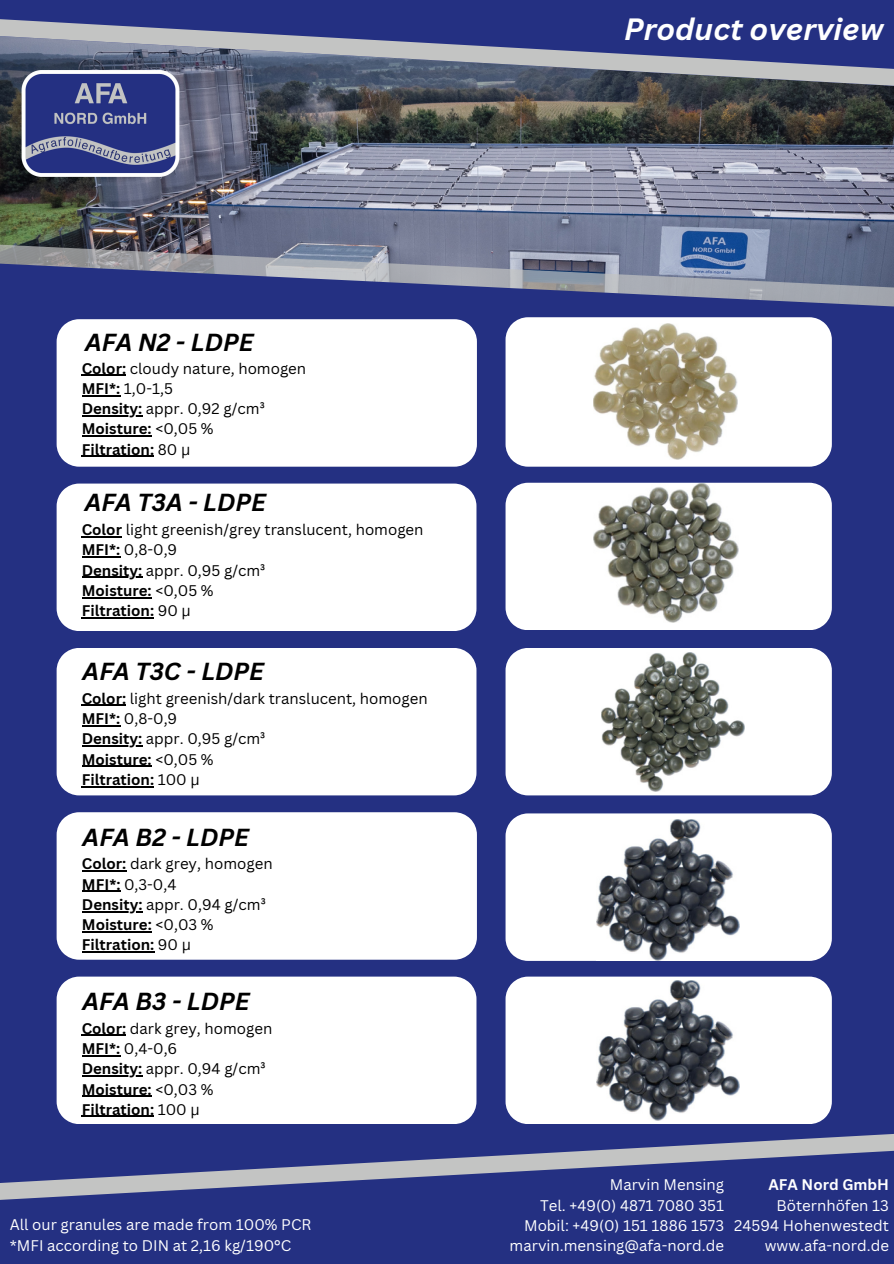
<style>
.page{position:relative;width:894px;height:1264px;background:#fff}
.page>*{position:absolute;margin:0;border:0;box-sizing:border-box;transform-origin:0 0}
.t1{font:italic 700 30px "Canva Sans";color:#fff}
.t2{font:italic 700 24px "Canva Sans";color:#000}
.t3{font:15px "Canva Sans";color:#000}
.t4{font:15px/20.2px "Canva Sans";color:#fff;text-align:right}
.t5{font:700 15px "Canva Sans";color:#000}
.t6{font:700 15px "Canva Sans";color:#fff}
.s1{font-weight:700}
.s2{font-weight:400}
</style>
<div class="page">
<div style="left:0;top:0;width:893px;height:1263px;background:#243082"></div>
<svg style="left:0;top:1134px;width:893px;height:66px"></svg>
<img style="left:0;top:87px;width:893px;height:157px">
<svg style="left:0;top:19px;width:893px;height:68px"></svg>
<svg style="left:0;top:244px;width:893px;height:18px;background:#757f95"></svg>
<svg style="left:0;top:262px;width:893px;height:113px"></svg>
<img style="left:18px;top:71px;width:167px;height:105px">
<div style="left:57px;top:319px;width:419px;height:147px;background:#fff"></div>
<div style="left:505px;top:317px;width:326px;height:149px;background:#fff"></div>
<img style="left:593px;top:323px;width:144px;height:136px">
<div style="left:505px;top:483px;width:326px;height:147px;background:#fff"></div>
<img style="left:593px;top:483px;width:145px;height:139px">
<div style="left:505px;top:648px;width:326px;height:147px;background:#fff"></div>
<img style="left:601px;top:652px;width:143px;height:139px">
<div style="left:505px;top:813px;width:326px;height:147px;background:#fff"></div>
<img style="left:596px;top:819px;width:143px;height:141px">
<div style="left:57px;top:812px;width:419px;height:147px;background:#fff"></div>
<div style="left:57px;top:976px;width:419px;height:148px;background:#fff"></div>
<div style="left:57px;top:648px;width:419px;height:147px;background:#fff"></div>
<div style="left:57px;top:483px;width:419px;height:148px;background:#fff"></div>
<div style="left:505px;top:976px;width:326px;height:148px;background:#fff"></div>
<img style="left:596px;top:980px;width:143px;height:140px">
<hr style="left:82px;top:870px;width:44px;height:1px;background:#000">
<hr style="left:82px;top:890px;width:38px;height:1px;background:#000">
<hr style="left:82px;top:911px;width:60px;height:1px;background:#000">
<hr style="left:82px;top:931px;width:70px;height:1px;background:#000">
<hr style="left:82px;top:951px;width:72px;height:1px;background:#000">
<hr style="left:82px;top:1034px;width:44px;height:1px;background:#000">
<hr style="left:82px;top:1055px;width:38px;height:1px;background:#000">
<hr style="left:82px;top:1075px;width:60px;height:1px;background:#000">
<hr style="left:82px;top:1095px;width:70px;height:1px;background:#000">
<hr style="left:82px;top:1115px;width:72px;height:1px;background:#000">
<hr style="left:82px;top:375px;width:44px;height:1px;background:#000">
<hr style="left:82px;top:395px;width:38px;height:1px;background:#000">
<hr style="left:82px;top:415px;width:60px;height:1px;background:#000">
<hr style="left:82px;top:435px;width:70px;height:2px;background:#000">
<hr style="left:82px;top:456px;width:72px;height:1px;background:#000">
<hr style="left:82px;top:705px;width:44px;height:1px;background:#000">
<hr style="left:82px;top:725px;width:38px;height:1px;background:#000">
<hr style="left:82px;top:745px;width:60px;height:1px;background:#000">
<hr style="left:82px;top:765px;width:70px;height:1px;background:#000">
<hr style="left:82px;top:786px;width:72px;height:1px;background:#000">
<hr style="left:82px;top:536px;width:40px;height:1px;background:#000">
<hr style="left:82px;top:556px;width:38px;height:1px;background:#000">
<hr style="left:82px;top:576px;width:60px;height:2px;background:#000">
<hr style="left:82px;top:597px;width:70px;height:1px;background:#000">
<hr style="left:82px;top:617px;width:72px;height:1px;background:#000">
<p class="t1" style="left:624px;top:8px;width:260px">Product overview</p>
<p class="t2" style="left:85px;top:325px;width:170px">AFA N2 - LDPE</p>
<p class="t3" style="left:82px;top:358px;width:226px"><span class="s1">Color:</span> cloudy nature, homogen</p>
<p class="t3" style="left:82px;top:378px;width:93px"><span class="s1">MFI*:</span> 1,0-1,5</p>
<p class="t3" style="left:82px;top:398px;width:184px"><span class="s1">Density:</span> appr. 0,92 g/cm³</p>
<p class="t5" style="left:82px;top:418px;width:133px">Moisture: <span class="s2">&lt;0,05 %</span></p>
<p class="t5" style="left:82px;top:439px;width:110px">Filtration: <span class="s2">80 μ</span></p>
<p class="t2" style="left:85px;top:485px;width:183px">AFA T3A - LDPE</p>
<p class="t3" style="left:82px;top:519px;width:343px"><span class="s1">Color</span> light greenish/grey translucent, homogen</p>
<p class="t3" style="left:82px;top:539px;width:97px"><span class="s1">MFI*:</span> 0,8-0,9</p>
<p class="t3" style="left:82px;top:559px;width:185px"><span class="s1">Density:</span> appr. 0,95 g/cm³</p>
<p class="t5" style="left:82px;top:580px;width:133px">Moisture: <span class="s2">&lt;0,05 %</span></p>
<p class="t5" style="left:82px;top:600px;width:111px">Filtration: <span class="s2">90 μ</span></p>
<p class="t2" style="left:83px;top:654px;width:183px">AFA T3C - LDPE</p>
<p class="t3" style="left:82px;top:687px;width:347px"><span class="s1">Color:</span> light greenish/dark translucent, homogen</p>
<p class="t3" style="left:82px;top:708px;width:97px"><span class="s1">MFI*:</span> 0,8-0,9</p>
<p class="t3" style="left:82px;top:728px;width:185px"><span class="s1">Density:</span> appr. 0,95 g/cm³</p>
<p class="t5" style="left:82px;top:748px;width:133px">Moisture: <span class="s2">&lt;0,05 %</span></p>
<p class="t5" style="left:82px;top:768px;width:119px">Filtration: <span class="s2">100 μ</span></p>
<p class="t2" style="left:83px;top:820px;width:168px">AFA B2 - LDPE</p>
<p class="t3" style="left:82px;top:853px;width:192px"><span class="s1">Color:</span> dark grey, homogen</p>
<p class="t3" style="left:82px;top:873px;width:96px"><span class="s1">MFI*:</span> 0,3-0,4</p>
<p class="t3" style="left:82px;top:893px;width:185px"><span class="s1">Density:</span> appr. 0,94 g/cm³</p>
<p class="t5" style="left:82px;top:914px;width:133px">Moisture: <span class="s2">&lt;0,03 %</span></p>
<p class="t5" style="left:82px;top:934px;width:111px">Filtration: <span class="s2">90 μ</span></p>
<p class="t2" style="left:82px;top:984px;width:168px">AFA B3 - LDPE</p>
<p class="t3" style="left:82px;top:1017px;width:192px"><span class="s1">Color:</span> dark grey, homogen</p>
<p class="t3" style="left:82px;top:1037px;width:97px"><span class="s1">MFI*:</span> 0,4-0,6</p>
<p class="t3" style="left:82px;top:1058px;width:185px"><span class="s1">Density:</span> appr. 0,94 g/cm³</p>
<p class="t5" style="left:82px;top:1078px;width:133px">Moisture: <span class="s2">&lt;0,03 %</span></p>
<p class="t5" style="left:82px;top:1098px;width:119px">Filtration: <span class="s2">100 μ</span></p>
<p class="t4" style="left:10px;top:1213px;width:303px;line-height:20.9px;text-align:left">All our granules are made from 100% PCR *MFI according to DIN at 2,16 kg/190°C</p>
<p class="t4" style="left:509px;top:1174px;width:216px">Marvin Mensing<br>Tel. +49(0) 4871 7080 351<br>Mobil: +49(0) 151 1886 1573 marvin.mensing@afa-nord.de</p>
<p class="t6" style="left:768px;top:1174px;width:122px">AFA Nord GmbH</p>
<p class="t4" style="left:776px;top:1194px;width:114px">Böternhöfen 13</p>
<h2 class="t4" style="left:734px;top:1214px;width:156px">24594 Hohenwestedt</h2>
<p class="t4" style="left:764px;top:1234px;width:126px">www.afa-nord.de</p>
</div>
